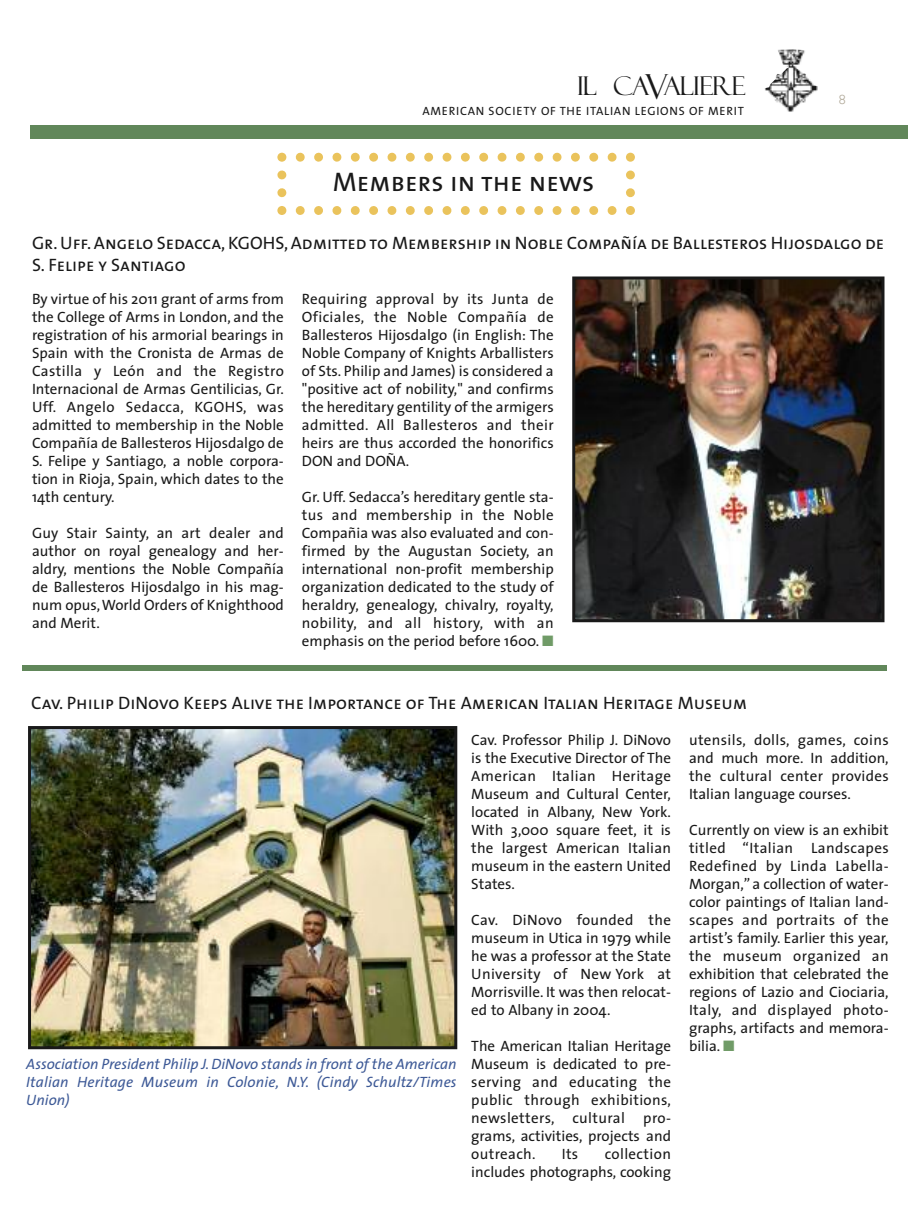
<style>
.page{position:relative;width:918px;height:1215px;background:#fff}
.page>*{position:absolute;margin:0;border:0;box-sizing:border-box;transform-origin:0 0}
.t1{font:27px "The Sans Caps";color:#191919}
.t2{font:25.8px "Felix Titling";letter-spacing:-.04em;color:#191919}
.t3{font:18px/21.6px "The Sans Caps";color:#191919}
.t4{font:15px/18px "The Sans";color:#191919;text-align:justify}
.t5{font:italic 15px/18px "The Sans";letter-spacing:.01em;color:#3d5996;text-align:justify}
.t6{font:15px "Courier";color:#b0a898}
.t7{font:12px "The Sans";letter-spacing:.06em;color:#191919}
.s1{font-size:34.5px}
.s2{color:#709b67}
</style>
<div class="page">
<div style="left:30px;top:125px;width:878px;height:14px;background:#61875a"></div>
<img style="left:765px;top:49px;width:52px;height:63px">
<img style="left:32px;top:730px;width:421px;height:315px">
<div style="left:28px;top:726px;width:429px;height:323px;border:3px solid #191919"></div>
<img style="left:576px;top:280px;width:305px;height:338px">
<div style="left:572px;top:276px;width:313px;height:346px;border:3px solid #191919"></div>
<svg style="left:277px;top:153px;width:358px;height:62px"></svg>
<div style="left:23px;top:665px;width:864px;height:6px;background:#61875a"></div>
<h2 class="t2" style="left:577px;top:76px;width:170px">IL CA<span class="s1">V</span>ALIERE</h2>
<p class="t7" style="left:423px;top:106px;width:323px">AMERICAN SOCIETY OF THE ITALIAN LEGIONS OF MERIT</p>
<h1 class="t1" style="left:333px;top:173px;width:263px">Members in the news</h1>
<p class="t6" style="left:838px;top:94px;width:10px">8</p>
<p class="t3" style="left:32px;top:234px;width:854px">Gr.Uff.Angelo Sedacca, KGOHS,Admitted to Membership in Noble Compañía de Ballesteros Hijosdalgo de<br>S. Felipe y Santiago</p>
<p class="t4" style="left:32px;top:292px;width:253px">By virtue of his 2011 grant of arms from the College of Arms in London, and the registration of his armorial bearings in Spain with the Cronista de Armas de Castilla y León and the Registro Internacional de Armas Gentilicias, Gr.<br>Uff. Angelo Sedacca, KGOHS, was admitted to membership in the Noble Compañía de Ballesteros Hijosdalgo de S. Felipe y Santiago, a noble corpora&shy;tion in Rioja, Spain, which dates to the 14th century.</p>
<p class="t4" style="left:32px;top:526px;width:253px">Guy Stair Sainty, an art dealer and author on royal genealogy and her&shy;aldry, mentions the Noble Compañía de Ballesteros Hijosdalgo in his mag&shy;num opus,World Orders of Knighthood and Merit.</p>
<p class="t4" style="left:302px;top:292px;width:253px">Requiring approval by its Junta de Oficiales, the Noble Compañía de Ballesteros Hijosdalgo (in English: The Noble Company of Knights Arballisters of Sts. Philip and James) is considered a "positive act of nobility," and confirms the hereditary gentility of the armigers admitted. All Ballesteros and their heirs are thus accorded the honorifics DON and DOÑA.</p>
<p class="t4" style="left:302px;top:490px;width:253px">Gr. Uff. Sedacca’s hereditary gentle sta&shy;tus and membership in the Noble Compañia was also evaluated and con&shy;firmed by the Augustan Society, an international non-profit membership organization dedicated to the study of heraldry, genealogy, chivalry, royalty, nobility, and all history, with an emphasis on the period before 1600. <span class="s2">■</span></p>
<p class="t3" style="left:31px;top:694px;width:718px">Cav. Philip DiNovo Keeps Alive the Importance of The American Italian Heritage Museum</p>
<p class="t5" style="left:26px;top:1057px;width:432px">Association President Philip J.DiNovo stands in front of the American Italian Heritage Museum in Colonie, N.Y. (Cindy Schultz/Times Union)</p>
<p class="t4" style="left:471px;top:732px;width:201px">Cav. Professor Philip J. DiNovo is the Executive Director of The American Italian Heritage Museum and Cultural Center, located in Albany, New York.<br>With 3,000 square feet, it is the largest American Italian museum in the eastern United States.</p>
<p class="t4" style="left:471px;top:912px;width:201px">Cav. DiNovo founded the museum in Utica in 1979 while he was a professor at the State University of New York at Morrisville. It was then relocat&shy;ed to Albany in 2004.</p>
<p class="t4" style="left:471px;top:1038px;width:201px">The American Italian Heritage Museum is dedicated to pre&shy;serving and educating the public through exhibitions, newsletters, cultural pro&shy;grams, activities, projects and outreach.</p>
<p class="t4" style="left:471px;top:1146px;width:201px;text-align:right">collection<br>includes photographs, cooking</p>
<p class="t4" style="left:562px;top:1146px;width:18px">Its</p>
<p class="t4" style="left:689px;top:732px;width:201px">utensils, dolls, games, coins and much more. In addition, the cultural center provides Italian language courses.</p>
<p class="t4" style="left:689px;top:822px;width:201px">Currently on view is an exhibit titled “Italian Landscapes Redefined by Linda Labella-Morgan,” a collection of water&shy;color paintings of Italian land&shy;scapes and portraits of the artist’s family. Earlier this year, the museum organized an exhibition that celebrated the regions of Lazio and Ciociaria, Italy, and displayed photo&shy;graphs, artifacts and memora&shy;bilia. <span class="s2">■</span></p>
</div>
